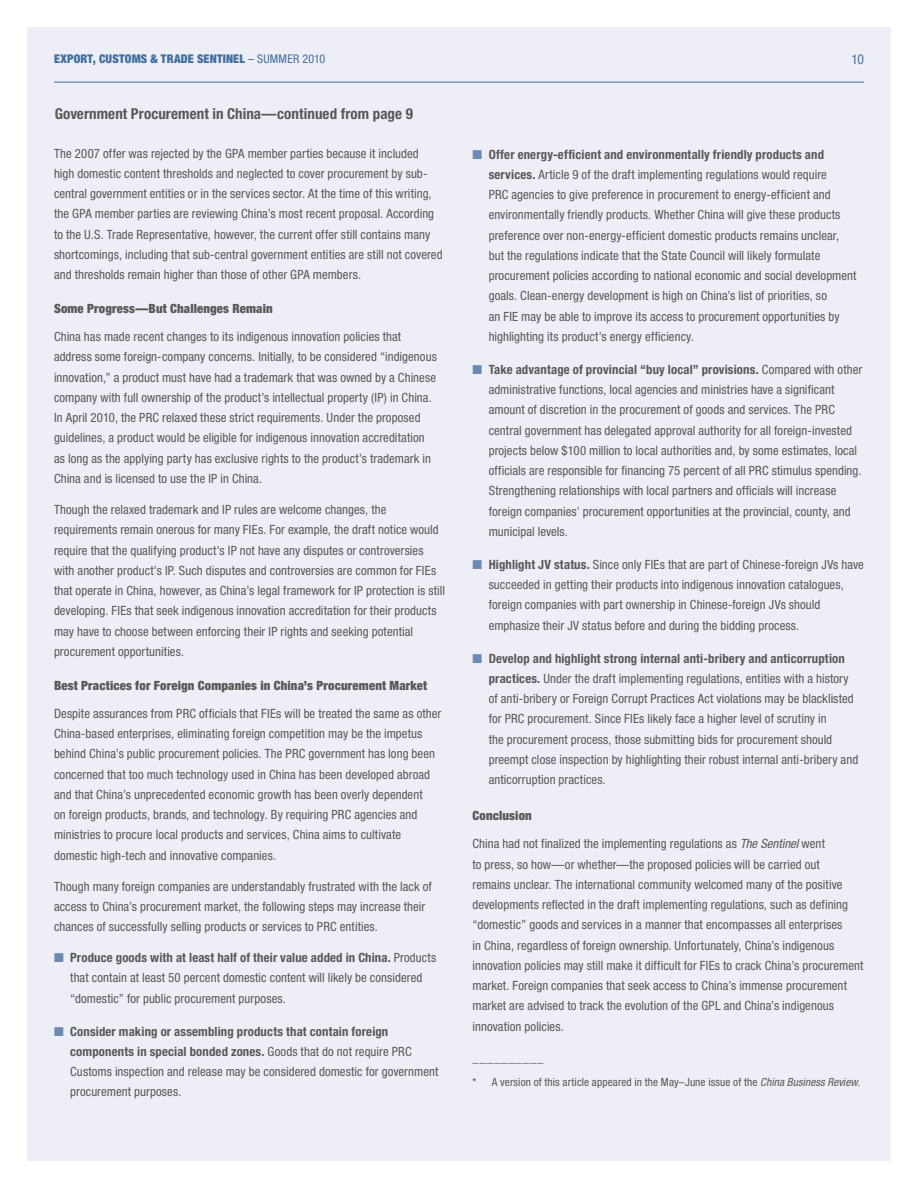
<style>
.page{position:relative;width:918px;height:1188px;background:#fff}
.page>*{position:absolute;margin:0;border:0;box-sizing:border-box;transform-origin:0 0}
.page_subheads{font:700 condensed 15px "Helvetica Neue LT Std";letter-spacing:.005em;color:#57585a}
.t1{font:condensed 13.5px "Helvetica Neue LT Std";color:#416e9f}
.body{font:condensed 12.75px/20.2px "Helvetica Neue LT Std";letter-spacing:.005em;color:#57585a}
.bullet{font:condensed 12.75px/20.2px "Helvetica Neue LT Std";letter-spacing:.005em;color:#57585a}
.subhead{font:900 condensed 12.75px "Helvetica Neue LT Std";letter-spacing:.015em;color:#57585a}
.t2{font:900 condensed 12px "Helvetica Neue LT Std";letter-spacing:.015em;color:#416e9f}
.endnotes{font:condensed 11.25px "Helvetica Neue LT Std";letter-spacing:.01em;color:#57585a}
.s1{font-weight:400}
.s2{color:#6b89b2}
.s3{font-weight:700}
.s4{font-style:italic}
</style>
<div class="page">
<div style="left:27px;top:27px;width:864px;height:1134px;background:#eeeff6"></div>
<hr style="left:54px;top:82px;width:810px;height:1px;background:#416e9f">
<p class="t2" style="left:54px;top:51px;width:273px">EXPORT, CUSTOMS &amp; TRADE SENTINEL <span class="s1">– SUMMER 2010</span></p>
<p class="t1" style="left:851px;top:51px;width:14px">10</p>
<p class="page_subheads" style="left:55px;top:104px;width:360px">Government Procurement in China—continued from page 9</p>
<p class="body" style="left:54px;top:143px;width:390px">The 2007 offer was rejected by the GPA member parties because it included<br>high domestic content thresholds and neglected to cover procurement by sub&shy;central government entities or in the services sector. At the time of this writing, the GPA member parties are reviewing China’s most recent proposal. According to the U.S. Trade Representative, however, the current offer still contains many shortcomings, including that sub-central government entities are still not covered and thresholds remain higher than those of other GPA members.</p>
<p class="subhead" style="left:54px;top:301px;width:220px">Some Progress—But Challenges Remain</p>
<p class="body" style="left:54px;top:326px;width:384px">China has made recent changes to its indigenous innovation policies that address some foreign-company concerns. Initially, to be considered “indigenous innovation,” a product must have had a trademark that was owned by a Chinese company with full ownership of the product’s intellectual property (IP) in China.<br>In April 2010, the PRC relaxed these strict requirements. Under the proposed guidelines, a product would be eligible for indigenous innovation accreditation as long as the applying party has exclusive rights to the product’s trademark in China and is licensed to use the IP in China.</p>
<p class="body" style="left:54px;top:499px;width:393px">Though the relaxed trademark and IP rules are welcome changes, the requirements remain onerous for many FIEs. For example, the draft notice would require that the qualifying product’s IP not have any disputes or controversies with another product’s IP. Such disputes and controversies are common for FIEs that operate in China, however, as China’s legal framework for IP protection is still developing. FIEs that seek indigenous innovation accreditation for their products may have to choose between enforcing their IP rights and seeking potential procurement opportunities.</p>
<p class="subhead" style="left:54px;top:678px;width:375px">Best Practices for Foreign Companies in China’s Procurement Market</p>
<p class="body" style="left:54px;top:703px;width:389px">Despite assurances from PRC officials that FIEs will be treated the same as other China-based enterprises, eliminating foreign competition may be the impetus behind China’s public procurement policies. The PRC government has long been concerned that too much technology used in China has been developed abroad and that China’s unprecedented economic growth has been overly dependent<br>on foreign products, brands, and technology. By requiring PRC agencies and ministries to procure local products and services, China aims to cultivate domestic high-tech and innovative companies.</p>
<p class="body" style="left:54px;top:876px;width:379px">Though many foreign companies are understandably frustrated with the lack of access to China’s procurement market, the following steps may increase their chances of successfully selling products or services to PRC entities.</p>
<p class="bullet" style="left:70px;top:947px;width:368px;text-indent:-16px"><span class="s2">■</span> <span class="s3">Produce goods with at least half of their value added in China.</span> Products that contain at least 50 percent domestic content will likely be considered “domestic” for public procurement purposes.</p>
<p class="bullet" style="left:70px;top:1021px;width:370px;text-indent:-16px"><span class="s2">■</span> <span class="s3">Consider making or assembling products that contain foreign components in special bonded zones.</span> Goods that do not require PRC Customs inspection and release may be considered domestic for government procurement purposes.</p>
<p class="bullet" style="left:489px;top:144px;width:369px;text-indent:-16px"><span class="s2">■</span> <span class="s3">Offer energy-efficient and environmentally friendly products and services.</span> Article 9 of the draft implementing regulations would require<br>PRC agencies to give preference in procurement to energy-efficient and environmentally friendly products. Whether China will give these products preference over non-energy-efficient domestic products remains unclear, but the regulations indicate that the State Council will likely formulate procurement policies according to national economic and social development goals. Clean-energy development is high on China’s list of priorities, so<br>an FIE may be able to improve its access to procurement opportunities by highlighting its product’s energy efficiency.</p>
<p class="bullet" style="left:489px;top:359px;width:375px;text-indent:-16px"><span class="s2">■</span> <span class="s3">Take advantage of provincial “buy local” provisions.</span> Compared with other administrative functions, local agencies and ministries have a significant amount of discretion in the procurement of goods and services. The PRC central government has delegated approval authority for all foreign-invested projects below $100 million to local authorities and, by some estimates, local officials are responsible for financing 75 percent of all PRC stimulus spending.<br>Strengthening relationships with local partners and officials will increase foreign companies’ procurement opportunities at the provincial, county, and municipal levels.</p>
<p class="bullet" style="left:489px;top:554px;width:377px;text-indent:-16px"><span class="s2">■</span> <span class="s3">Highlight JV status.</span> Since only FIEs that are part of Chinese-foreign JVs have succeeded in getting their products into indigenous innovation catalogues, foreign companies with part ownership in Chinese-foreign JVs should emphasize their JV status before and during the bidding process.</p>
<p class="bullet" style="left:489px;top:648px;width:371px;text-indent:-16px"><span class="s2">■</span> <span class="s3">Develop and highlight strong internal anti-bribery and anticorruption practices.</span> Under the draft implementing regulations, entities with a history of anti-bribery or Foreign Corrupt Practices Act violations may be blacklisted for PRC procurement. Since FIEs likely face a higher level of scrutiny in<br>the procurement process, those submitting bids for procurement should preempt close inspection by highlighting their robust internal anti-bribery and anticorruption practices.</p>
<p class="subhead" style="left:472px;top:808px;width:61px">Conclusion</p>
<p class="body" style="left:472px;top:834px;width:392px">China had not finalized the implementing regulations as <span class="s4">The Sentinel</span> went<br>to press, so how—or whether—the proposed policies will be carried out<br>remains unclear. The international community welcomed many of the positive developments reflected in the draft implementing regulations, such as defining “domestic” goods and services in a manner that encompasses all enterprises<br>in China, regardless of foreign ownership. Unfortunately, China’s indigenous innovation policies may still make it difficult for FIEs to crack China’s procurement market. Foreign companies that seek access to China’s immense procurement market are advised to track the evolution of the GPL and China’s indigenous innovation policies.</p>
<p class="body" style="left:472px;top:1047px;width:73px">__________</p>
<p class="endnotes" style="left:472px;top:1075px;width:389px">* A version of this article appeared in the May–June issue of the <span class="s4">China Business Review</span>.</p>
</div>
